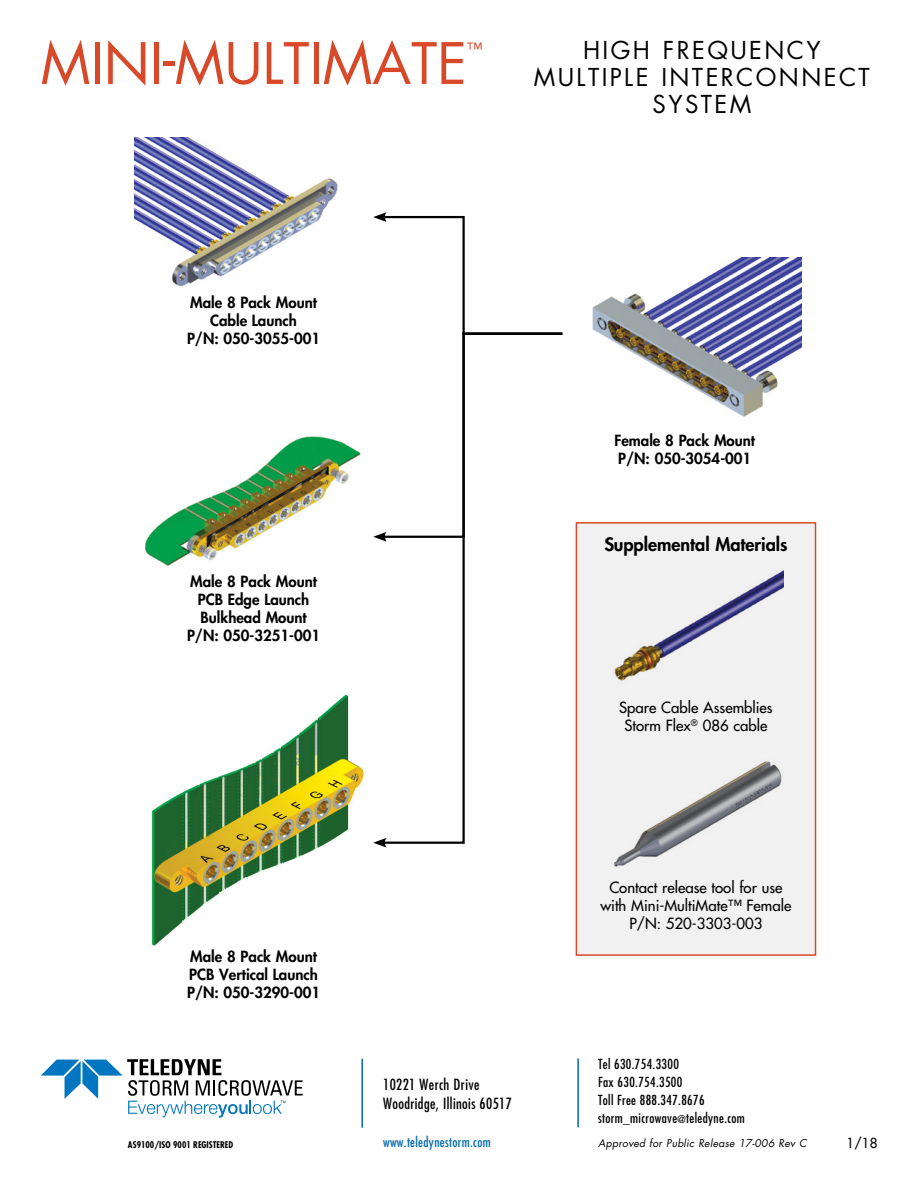
<style>
.page{position:relative;width:918px;height:1188px;background:#fff}
.page>*{position:absolute;margin:0;border:0;box-sizing:border-box;transform-origin:0 0}
.t1{font:55.5px "Futura";color:#d84929}
.t2{font:24px/27px "Futura";letter-spacing:.1em;color:#000;text-align:center}
.t3{font:800 18px "Futura";color:#000}
.t4{font:16.5px "Futura";color:#d84929}
.t5{font:800 15px/18px "Futura";color:#000;text-align:center}
.t6{font:15px/18px "Futura";color:#000;text-align:center}
.t7{font:condensed 15px/19.5px "Futura";letter-spacing:.025em;color:#000}
.t8{font:condensed 13.5px/18px "Futura";letter-spacing:.025em;color:#000}
.t9{font:condensed 13.5px "Futura";letter-spacing:.025em;color:#0069aa}
.t10{font:13.5px "Futura";color:#000}
.t11{font:italic 10.5px "Futura";letter-spacing:.025em;color:#000}
.t12{font:700 condensed 9px "Futura";color:#000}
.s1{font-size:10.5px}
</style>
<div class="page">
<img style="left:151px;top:694px;width:213px;height:252px">
<div style="left:576px;top:523px;width:240px;height:432px;background:#f1f1f2"></div>
<img style="left:614px;top:570px;width:170px;height:111px">
<img style="left:613px;top:761px;width:169px;height:106px">
<div style="left:576px;top:522px;width:240px;height:434px;border:2px solid #d84929"></div>
<hr style="left:577px;top:1058px;width:2px;height:69px;background:#0069aa">
<hr style="left:361px;top:1059px;width:2px;height:69px;background:#0069aa">
<svg style="left:41px;top:1059px;width:262px;height:59px"></svg>
<img style="left:592px;top:258px;width:209px;height:159px">
<img style="left:134px;top:137px;width:204px;height:150px">
<img style="left:145px;top:436px;width:216px;height:130px">
<svg style="left:373px;top:212px;width:92px;height:328px"></svg>
<svg style="left:380px;top:331px;width:183px;height:513px"></svg>
<svg style="left:373px;top:838px;width:14px;height:10px"></svg>
<h1 class="t1" style="left:41px;top:25px;width:428px">MINI-MULTIMATE</h1>
<p class="t4" style="left:467px;top:38px;width:17px">™</p>
<h2 class="t2" style="left:534px;top:37px;width:338px">HIGH FREQUENCY<br>MULTIPLE INTERCONNECT<br>SYSTEM</h2>
<p class="t5" style="left:187px;top:293px;width:135px">Male 8 Pack Mount<br>Cable Launch<br>P/N: 050-3055-001</p>
<p class="t5" style="left:187px;top:572px;width:135px">Male 8 Pack Mount<br>PCB Edge Launch<br>Bulkhead Mount<br>P/N: 050-3251-001</p>
<p class="t5" style="left:187px;top:947px;width:135px;text-align:left">Male 8 Pack Mount<br>PCB Vertical Launch<br>P/N: 050-3290-001</p>
<p class="t7" style="left:383px;top:1074px;width:130px">10221 Werch Drive<br>Woodridge, Illinois 60517</p>
<p class="t5" style="left:614px;top:431px;width:142px;text-align:left">Female 8 Pack Mount<br>P/N: 050-3054-001</p>
<p class="t3" style="left:604px;top:533px;width:185px">Supplemental Materials</p>
<p class="t6" style="left:619px;top:699px;width:155px">Spare Cable Assemblies<br>Storm Flex<sup>®</sup> 086 cable</p>
<p class="t6" style="left:600px;top:879px;width:193px">Contact release tool for use with Mini-MultiMate™ Female<br>P/N: 520-3303-003</p>
<p class="t8" style="left:598px;top:1055px;width:148px">Tel 630.754.3300<br>Fax 630.754.3500<br>Toll Free 888.347.8676 storm_microwave<span class="s1">@</span>teledyne.com</p>
<p class="t12" style="left:128px;top:1138px;width:107px">AS9100/ISO 9001 REGISTERED</p>
<p class="t9" style="left:383px;top:1134px;width:109px">www.teledynestorm.com</p>
<p class="t11" style="left:598px;top:1136px;width:210px">Approved for Public Release 17-006 Rev C</p>
<p class="t10" style="left:847px;top:1134px;width:32px">1/18</p>
</div>
